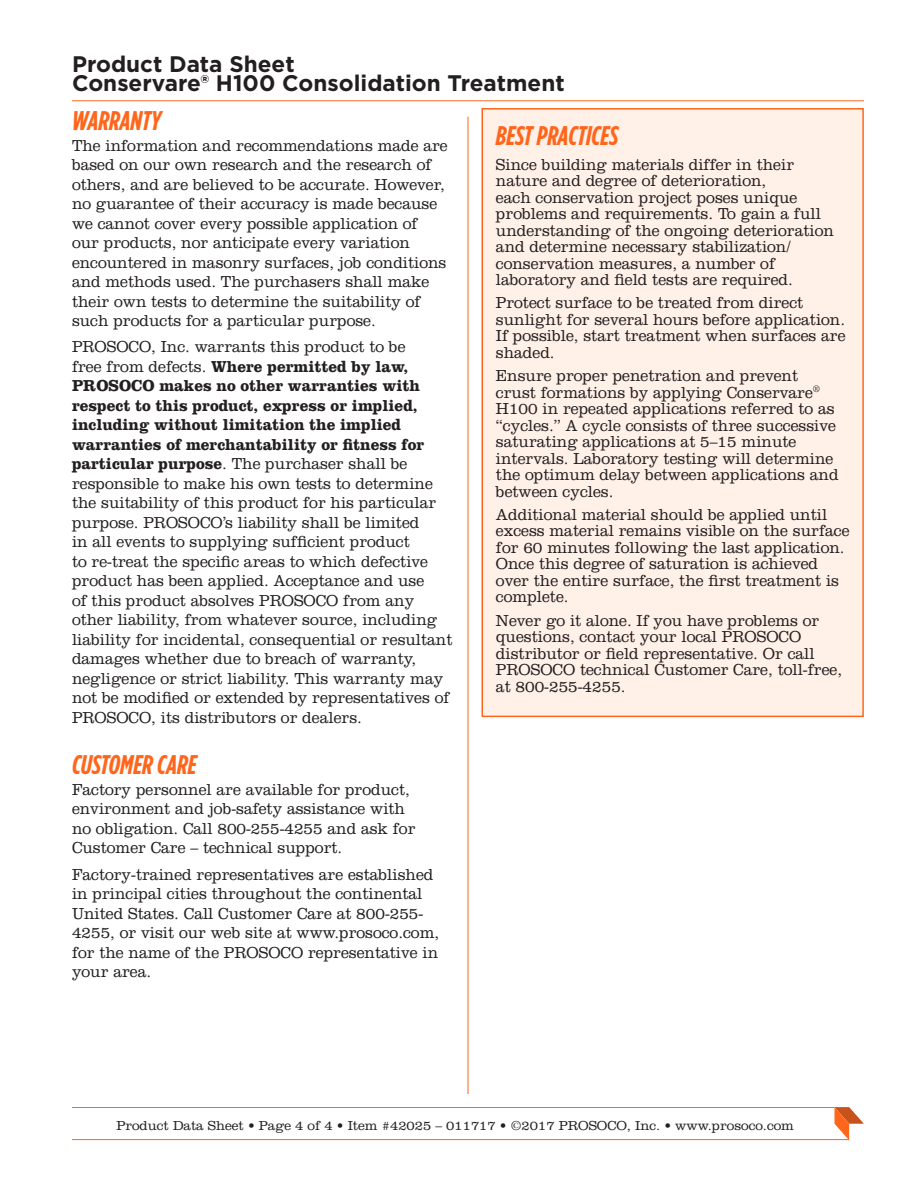
<style>
.page{position:relative;width:918px;height:1188px;background:#fff}
.page>*{position:absolute;margin:0;border:0;box-sizing:border-box;transform-origin:0 0}
._04_Section_Header{font:italic 700 27px "Gotham Condensed";color:#ff661c}
._02_5_Product_Name_2{font:700 22.5px "Gotham";color:#231f20}
._06_Body_Copy{font:300 16.5px/19.5px "Clarendon LT Std";color:#231f20;scale:.95 1}
._11_Side_Box_Body_Co{font:300 16.5px/16.5px "Clarendon LT Std";color:#231f20;scale:.95 1}
._99_Item_Box{font:300 13.5px "Clarendon LT Std";color:#231f20}
.s1{font-weight:700}
</style>
<div class="page">
<hr style="left:72px;top:100px;width:792px;height:1px;background:#ff661c">
<hr style="left:468px;top:117px;width:1px;height:977px;background:#ff661c">
<div style="left:482px;top:108px;width:382px;height:609px;background:#fff0e8;border:2px solid #ff661c"></div>
<hr style="left:72px;top:1139px;width:777px;height:1px;background:#ff661c">
<hr style="left:72px;top:1107px;width:762px;height:1px;background:#ff661c">
<svg style="left:834px;top:1107px;width:30px;height:33px"></svg>
<p class="_02_5_Product_Name_2" style="left:72px;top:49px;width:224px">Product Data Sheet</p>
<p class="_02_5_Product_Name_2" style="left:72px;top:69px;width:494px">Conservare® H100 Consolidation Treatment</p>
<p class="_04_Section_Header" style="left:496px;top:120px;width:124px">BEST PRACTICES</p>
<p class="_11_Side_Box_Body_Co" style="left:496px;top:156px;width:357px">Since building materials differ in their nature and degree of deterioration,<br>each conservation project poses unique problems and requirements. To gain a full understanding of the ongoing deterioration and determine necessary stabilization/ conservation measures, a number of laboratory and field tests are required.</p>
<p class="_11_Side_Box_Body_Co" style="left:496px;top:295px;width:370px">Protect surface to be treated from direct sunlight for several hours before application.<br>If possible, start treatment when surfaces are shaded.</p>
<p class="_11_Side_Box_Body_Co" style="left:496px;top:368px;width:362px">Ensure proper penetration and prevent crust formations by applying Conservare<sup>® </sup>H100 in repeated applications referred to as “cycles.” A cycle consists of three successive saturating applications at 5–15 minute intervals. Laboratory testing will determine the optimum delay between applications and between cycles.</p>
<p class="_11_Side_Box_Body_Co" style="left:496px;top:506px;width:374px">Additional material should be applied until excess material remains visible on the surface for 60 minutes following the last application.<br>Once this degree of saturation is achieved over the entire surface, the first treatment is complete.</p>
<p class="_11_Side_Box_Body_Co" style="left:496px;top:612px;width:366px">Never go it alone. If you have problems or questions, contact your local PROSOCO distributor or field representative. Or call PROSOCO technical Customer Care, toll-free, at 800-255-4255.</p>
<p class="_04_Section_Header" style="left:72px;top:104px;width:91px">WARRANTY</p>
<p class="_06_Body_Copy" style="left:72px;top:135px;width:397px">The information and recommendations made are based on our own research and the research of others, and are believed to be accurate. However, no guarantee of their accuracy is made because we cannot cover every possible application of our products, nor anticipate every variation encountered in masonry surfaces, job conditions and methods used. The purchasers shall make their own tests to determine the suitability of such products for a particular purpose.</p>
<p class="_06_Body_Copy" style="left:72px;top:337px;width:402px">PROSOCO, Inc. warrants this product to be<br>free from defects. <span class="s1">Where permitted by law, PROSOCO makes no other warranties with respect to this product, express or implied, including without limitation the implied warranties of merchantability or fitness for particular purpose</span>. The purchaser shall be responsible to make his own tests to determine the suitability of this product for his particular purpose. PROSOCO’s liability shall be limited<br>in all events to supplying sufficient product<br>to re-treat the specific areas to which defective product has been applied. Acceptance and use<br>of this product absolves PROSOCO from any other liability, from whatever source, including liability for incidental, consequential or resultant damages whether due to breach of warranty, negligence or strict liability. This warranty may not be modified or extended by representatives of PROSOCO, its distributors or dealers.</p>
<p class="_04_Section_Header" style="left:72px;top:749px;width:126px">CUSTOMER CARE</p>
<p class="_06_Body_Copy" style="left:72px;top:780px;width:363px">Factory personnel are available for product, environment and job-safety assistance with no obligation. Call 800-255-4255 and ask for Customer Care – technical support.</p>
<p class="_06_Body_Copy" style="left:72px;top:864px;width:388px">Factory-trained representatives are established in principal cities throughout the continental United States. Call Customer Care at 800-255- 4255, or visit our web site at www.prosoco.com, for the name of the PROSOCO representative in your area.</p>
<p class="_99_Item_Box" style="left:116px;top:1117px;width:679px">Product Data Sheet • Page 4 of 4 • Item #42025 – 011717 • ©2017 PROSOCO, Inc. • www.prosoco.com</p>
</div>
